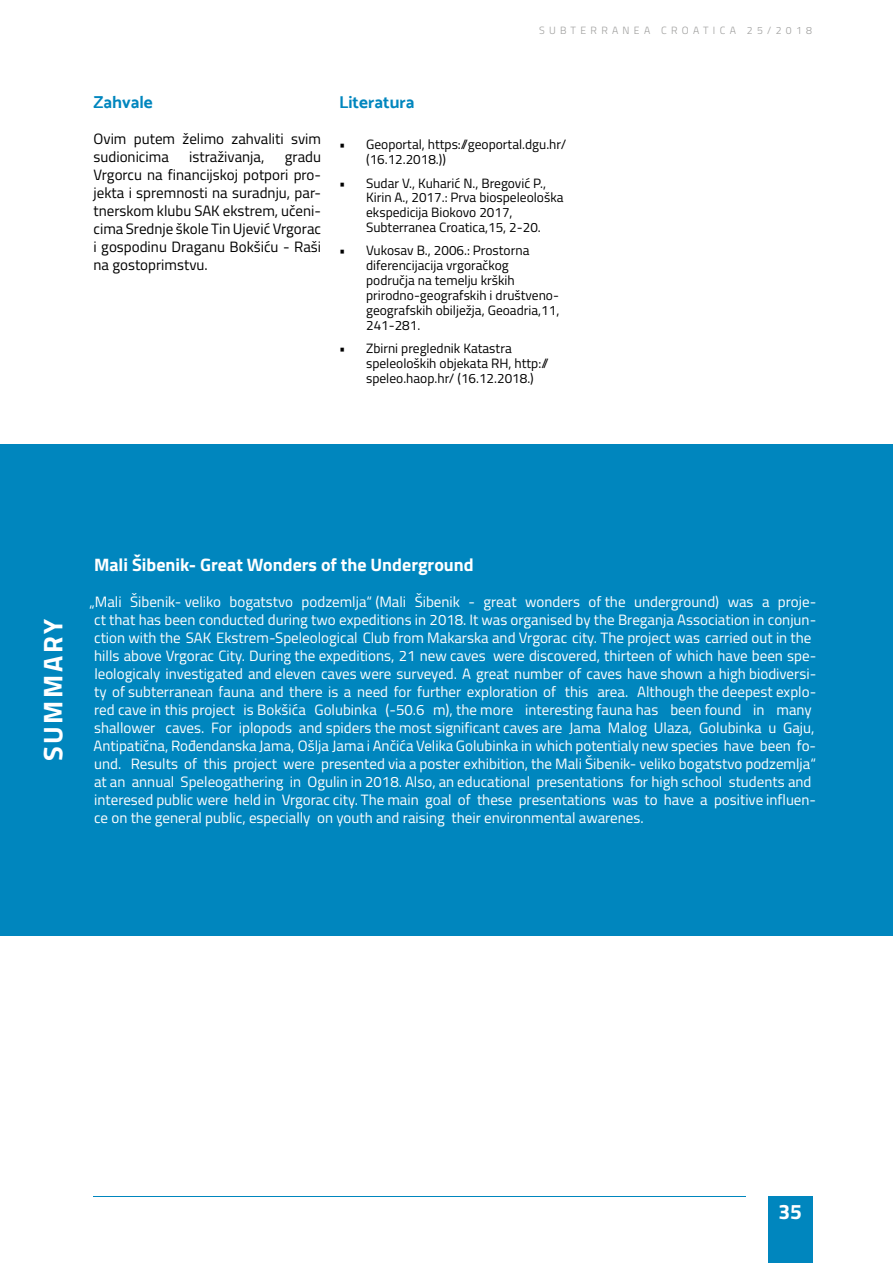
<style>
.page{position:relative;width:893px;height:1263px;background:#fff}
.page>*{position:absolute;margin:0;border:0;box-sizing:border-box;transform-origin:0 0}
.t1{font:700 27px "Titillium";letter-spacing:.1em;color:#fff}
.t2{font:700 21px "Titillium";color:#fff}
.t3{font:700 18px "Titillium";color:#fff}
.t4{font:700 17.25px "Catamaran";color:#0086be}
.t5{font:15px/18px "Titillium";color:#fff}
.t6{font:15px/18px "Titillium";color:#000}
.t7{font:13.5px/14.9px "Titillium";color:#000}
.t8{font:300 10.5px "Titillium";letter-spacing:.41em;color:#9d9d9c}
</style>
<div class="page">
<div style="left:768px;top:1196px;width:44px;height:67px;background:#0086be"></div>
<hr style="left:94px;top:1196px;width:652px;height:1px;background:#0086be">
<div style="left:0;top:444px;width:893px;height:492px;background:#0086be"></div>
<p class="t8" style="left:539px;top:23px;width:275px">SUBTERRANEA CROATICA 25/2018</p>
<p class="t4" style="left:94px;top:92px;width:61px">Zahvale</p>
<p class="t6" style="left:94px;top:129px;width:229px">Ovim putem želimo zahvaliti svim sudionicima</p>
<p class="t6" style="left:189px;top:147px;width:77px">istraživanja,</p>
<p class="t6" style="left:94px;top:147px;width:229px;text-align:justify;text-indent:191px">gradu Vrgorcu na financijskoj potpori pro&shy;jekta i spremnosti na suradnju, par&shy;tnerskom klubu SAK ekstrem, učeni&shy;cima Srednje škole Tin Ujević Vrgorac i gospodinu Draganu Bokšiću - Raši na gostoprimstvu.</p>
<p class="t4" style="left:339px;top:92px;width:77px">Literatura</p>
<p class="t7" style="left:366px;top:137px;width:202px;text-indent:-27px">• Geoportal, https://geoportal.dgu.hr/ (16.12.2018.))</p>
<p class="t7" style="left:366px;top:175px;width:199px;text-indent:-27px">• Sudar V., Kuharić N., Bregović P., Kirin A., 2017.: Prva biospeleološka ekspedicija Biokovo 2017, Subterranea Croatica,15, 2-20.</p>
<p class="t7" style="left:366px;top:243px;width:195px;text-indent:-27px">• Vukosav B., 2006.: Prostorna diferencijacija vrgoračkog područja na temelju krških prirodno-geografskih i društveno&shy;geografskih obilježja, Geoadria,11,<br>241-281.</p>
<p class="t7" style="left:366px;top:340px;width:184px;text-indent:-27px">• Zbirni preglednik Katastra speleoloških objekata RH, http:// speleo.haop.hr/ (16.12.2018.)</p>
<h1 class="t1" style="left:33px;top:761px;width:144px;rotate:-90deg">SUMMARY</h1>
<p class="t3" style="left:94px;top:551px;width:381px">Mali Šibenik- Great Wonders of the Underground</p>
<p class="t5" style="left:89px;top:592px;width:728px">„Mali Šibenik- veliko bogatstvo podzemlja“ (Mali Šibenik - great wonders of the underground) was a proje&shy;ct that has been conducted during two expeditions in 2018. It was organised by the Breganja Association in conjun&shy;ction with the SAK Ekstrem-Speleological Club from Makarska and Vrgorac city. The project was carried out in the hills above Vrgorac City. During the expeditions, 21 new caves were discovered, thirteen of which have been spe&shy;leologicaly investigated and eleven caves were surveyed. A great number of caves have shown a high biodiversi&shy;ty of subterranean fauna and there is a need for further exploration of this area. Although the deepest explo&shy;red cave in this project is Bokšića Golubinka (-50.6 m), the more interesting fauna has been found in many shallower caves. For iplopods and spiders the most significant caves are Jama Malog Ulaza, Golubinka u Gaju, Antipatična, Rođendanska Jama, Ošlja Jama i Ančića Velika Golubinka in which potentialy new species have been fo&shy;und. Results of this project were presented via a poster exhibition, the Mali Šibenik- veliko bogatstvo podzemlja“ at an annual Speleogathering in Ogulin in 2018. Also, an educational presentations for high school students and interesed public were held in Vrgorac city. The main goal of these presentations was to have a positive influen&shy;ce on the general public, especially on youth and raising their environmental awarenes.</p>
<h2 class="t2" style="left:778px;top:1195px;width:25px">35</h2>
</div>
